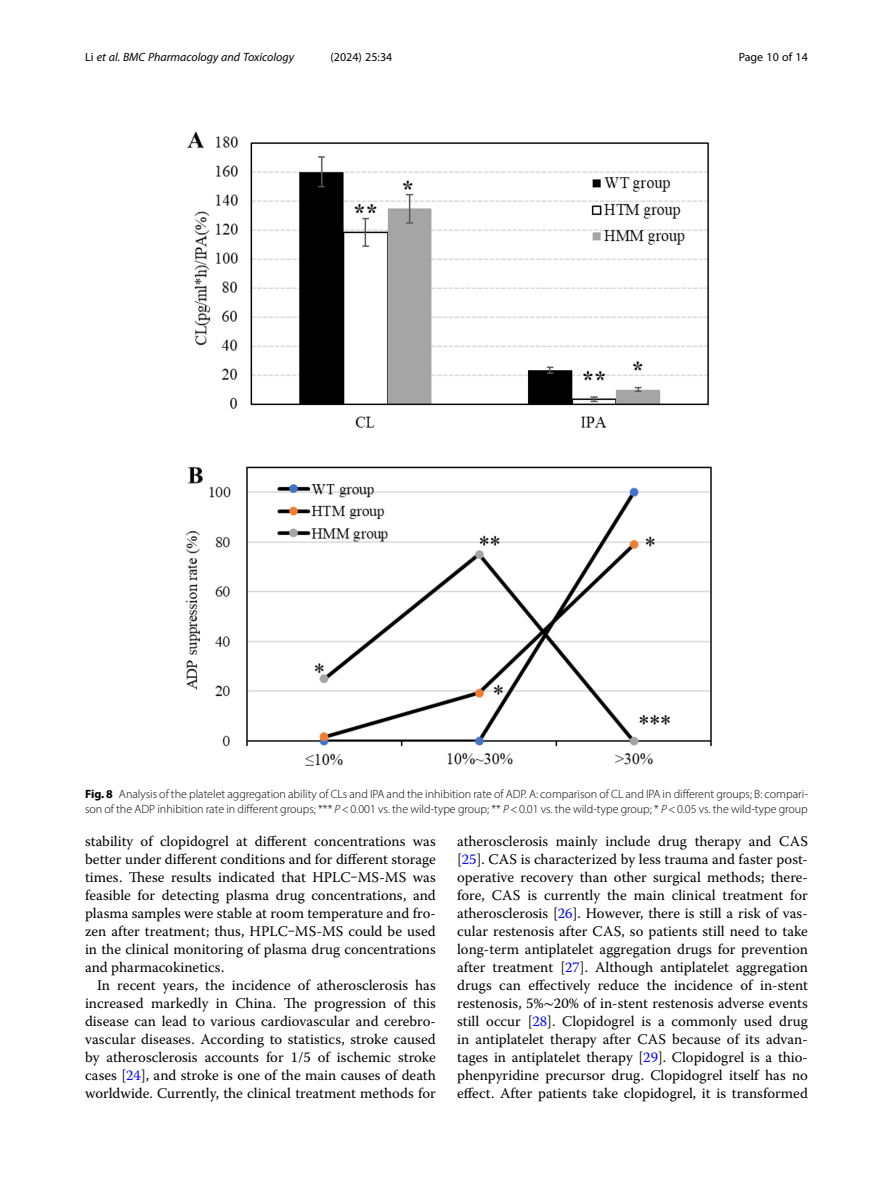
<style>
.page{position:relative;width:893px;height:1191px;background:#fff}
.page>*{position:absolute;margin:0;border:0;box-sizing:border-box;transform-origin:0 0}
.Body_Text_Indent{font:14.7px/18px "Warnock Pro";color:#000;text-align:justify}
.Body_Text{font:14.7px/18px "Warnock Pro";color:#000;text-align:justify}
.Figure_Caption{font:300 12px/15px "Myriad Pro";color:#000}
.t1{font:italic 12px "Myriad Pro";color:#000}
.t2{font:12px "Myriad Pro";color:#000}
.s1{font-style:normal}
.s2{font-weight:700}
.s3{font-style:italic}
.s4{color:#00f}
.s5{font-family:"STIX"}
</style>
<div class="page">
<img style="left:185px;top:131px;width:527px;height:635px">
<p class="t1" style="left:85px;top:50px;width:211px"><span class="s1">Li</span> et al. BMC Pharmacology and Toxicology</p>
<p class="t2" style="left:331px;top:50px;width:63px">(2024) 25:34</p>
<p class="t2" style="left:739px;top:50px;width:71px">Page 10 of 14</p>
<p class="Figure_Caption" style="left:85px;top:787px;width:724px"><span class="s2">Fig. 8</span> Analysis of the platelet aggregation ability of CLs and IPA and the inhibition rate of ADP. A: comparison of CL and IPA in different groups; B: compari&shy;son of the ADP inhibition rate in different groups; *** <span class="s3">P</span>&lt;0.001 vs. the wild-type group; ** <span class="s3">P</span>&lt;0.01 vs. the wild-type group; * <span class="s3">P</span>&lt;0.05 vs. the wild-type group</p>
<p class="Body_Text" style="left:85px;top:832px;width:352px">stability of clopidogrel at different concentrations was better under different conditions and for different storage times. These results indicated that HPLC‒MS-MS was feasible for detecting plasma drug concentrations, and plasma samples were stable at room temperature and fro&shy;zen after treatment; thus, HPLC‒MS-MS could be used in the clinical monitoring of plasma drug concentrations and pharmacokinetics.</p>
<p class="Body_Text_Indent" style="left:85px;top:976px;width:352px;text-indent:12px">In recent years, the incidence of atherosclerosis has increased markedly in China. The progression of this disease can lead to various cardiovascular and cerebro&shy;vascular diseases. According to statistics, stroke caused by atherosclerosis accounts for 1/5 of ischemic stroke cases [<span class="s4">24</span>], and stroke is one of the main causes of death worldwide. Currently, the clinical treatment methods for</p>
<p class="Body_Text_Indent" style="left:457px;top:832px;width:352px">atherosclerosis mainly include drug therapy and CAS [<span class="s4">25</span>]. CAS is characterized by less trauma and faster post&shy;operative recovery than other surgical methods; there&shy;fore, CAS is currently the main clinical treatment for atherosclerosis [<span class="s4">26</span>]. However, there is still a risk of vas&shy;cular restenosis after CAS, so patients still need to take long-term antiplatelet aggregation drugs for prevention after treatment [<span class="s4">27</span>]. Although antiplatelet aggregation drugs can effectively reduce the incidence of in-stent restenosis, 5%<span class="s5">∼</span>20% of in-stent restenosis adverse events still occur [<span class="s4">28</span>]. Clopidogrel is a commonly used drug in antiplatelet therapy after CAS because of its advan&shy;tages in antiplatelet therapy [<span class="s4">29</span>]. Clopidogrel is a thio&shy;phenpyridine precursor drug. Clopidogrel itself has no effect. After patients take clopidogrel, it is transformed</p>
</div>
